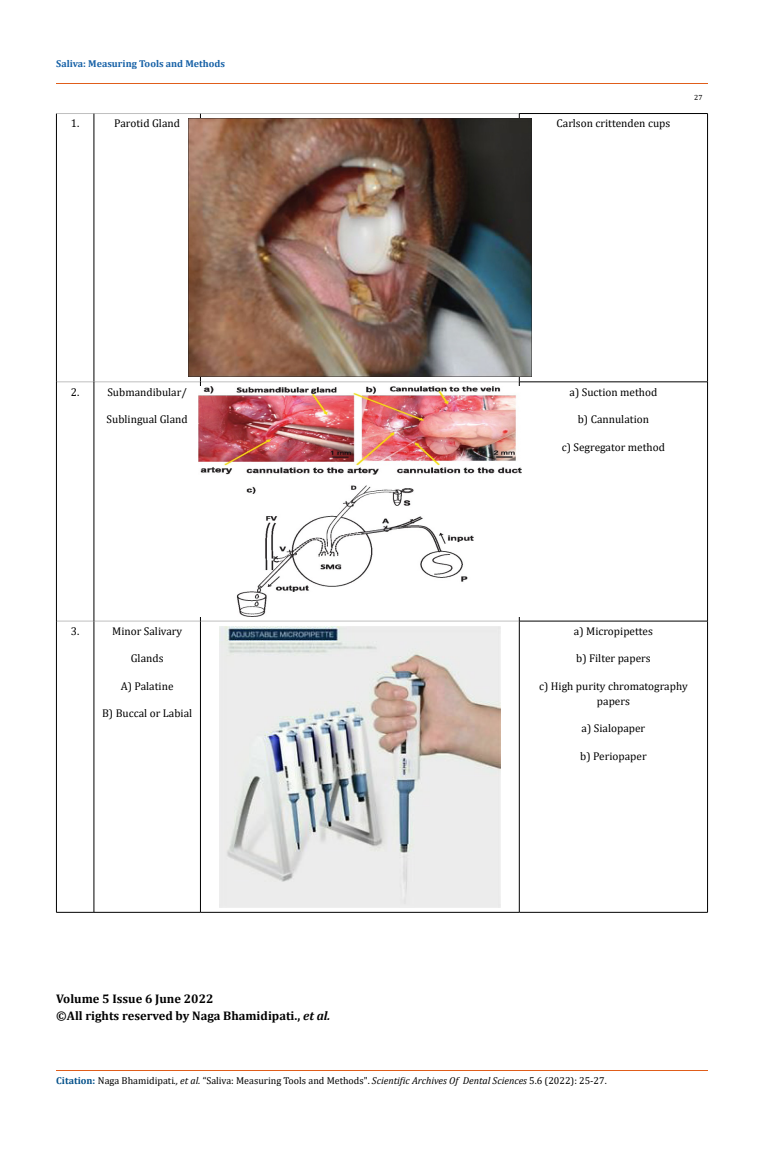
<style>
.page{position:relative;width:764px;height:1155px;background:#fff}
.page>*{position:absolute;margin:0;border:0;box-sizing:border-box;transform-origin:0 0}
.t1{font:700 12.5px/17.5px "Cambria";color:#000}
.t2{font:11.25px/15px "Cambria";color:#000;text-align:center}
.t3{font:10px "Cambria";color:#000}
.t4{font:700 10px "Cambria";color:#1560a6}
.t5{font:7.5px "Cambria";color:#000}
.s1{font-style:italic}
.s2{font-weight:700;color:#035089}
</style>
<div class="page">
<hr style="left:56px;top:84px;width:652px;height:1px;background:#e05d1a">
<hr style="left:56px;top:113px;width:38px;height:1px;background:#bfbfbf">
<hr style="left:94px;top:113px;width:106px;height:1px;background:#bfbfbf">
<hr style="left:200px;top:113px;width:319px;height:1px;background:#bfbfbf">
<hr style="left:57px;top:382px;width:37px;height:1px;background:#bfbfbf">
<hr style="left:94px;top:382px;width:106px;height:1px;background:#bfbfbf">
<hr style="left:200px;top:382px;width:319px;height:1px;background:#bfbfbf">
<hr style="left:57px;top:621px;width:37px;height:1px;background:#bfbfbf">
<hr style="left:94px;top:621px;width:106px;height:1px;background:#bfbfbf">
<hr style="left:200px;top:621px;width:319px;height:1px;background:#bfbfbf">
<hr style="left:56px;top:114px;width:1px;height:268px;background:#000">
<hr style="left:94px;top:114px;width:1px;height:268px;background:#000">
<hr style="left:200px;top:114px;width:1px;height:268px;background:#000">
<hr style="left:519px;top:113px;width:188px;height:1px;background:#000">
<hr style="left:519px;top:114px;width:1px;height:268px;background:#000">
<hr style="left:707px;top:114px;width:1px;height:268px;background:#000">
<hr style="left:56px;top:382px;width:1px;height:239px;background:#000">
<hr style="left:94px;top:382px;width:1px;height:239px;background:#000">
<hr style="left:200px;top:382px;width:1px;height:239px;background:#000">
<hr style="left:519px;top:382px;width:188px;height:1px;background:#000">
<hr style="left:519px;top:382px;width:1px;height:239px;background:#000">
<hr style="left:707px;top:382px;width:1px;height:239px;background:#000">
<hr style="left:56px;top:621px;width:1px;height:291px;background:#000">
<hr style="left:94px;top:621px;width:1px;height:291px;background:#000">
<hr style="left:200px;top:621px;width:1px;height:291px;background:#000">
<hr style="left:519px;top:621px;width:188px;height:1px;background:#000">
<hr style="left:519px;top:621px;width:1px;height:291px;background:#000">
<hr style="left:707px;top:621px;width:1px;height:291px;background:#000">
<hr style="left:56px;top:912px;width:38px;height:1px;background:#000">
<hr style="left:94px;top:912px;width:106px;height:1px;background:#000">
<hr style="left:200px;top:912px;width:319px;height:1px;background:#000">
<hr style="left:519px;top:912px;width:188px;height:1px;background:#000">
<img style="left:188px;top:119px;width:343px;height:258px">
<img style="left:198px;top:387px;width:323px;height:229px">
<img style="left:219px;top:626px;width:281px;height:281px">
<hr style="left:56px;top:1071px;width:651px;height:1px;background:#e05d1a">
<p class="t4" style="left:56px;top:56px;width:170px">Saliva: Measuring Tools and Methods</p>
<p class="t2" style="left:71px;top:116px;width:10px">1.</p>
<p class="t2" style="left:114px;top:116px;width:67px">Parotid Gland</p>
<p class="t2" style="left:556px;top:116px;width:115px">Carlson crittenden cups</p>
<p class="t5" style="left:694px;top:93px;width:10px">27</p>
<p class="t2" style="left:71px;top:384px;width:10px">2.</p>
<p class="t2" style="left:107px;top:384px;width:81px">Submandibular/</p>
<p class="t2" style="left:107px;top:412px;width:83px">Sublingual Gland</p>
<p class="t2" style="left:569px;top:384px;width:89px">a) Suction method</p>
<p class="t2" style="left:578px;top:412px;width:73px">b) Cannulation</p>
<p class="t2" style="left:562px;top:439px;width:105px">c) Segregator method</p>
<p class="t2" style="left:71px;top:623px;width:10px">3.</p>
<p class="t2" style="left:112px;top:623px;width:71px">Minor Salivary</p>
<p class="t2" style="left:131px;top:651px;width:34px">Glands</p>
<p class="t2" style="left:121px;top:678px;width:54px">A) Palatine</p>
<p class="t2" style="left:102px;top:706px;width:92px">B) Buccal or Labial</p>
<p class="t1" style="left:56px;top:989px;width:276px">Volume 5 Issue 6 June 2022<br>©All rights reserved by Naga Bhamidipati., <span class="s1">et al.</span></p>
<p class="t2" style="left:574px;top:623px;width:80px">a) Micropipettes</p>
<p class="t2" style="left:576px;top:651px;width:76px">b) Filter papers</p>
<p class="t2" style="left:539px;top:678px;width:150px">c) High purity chromatography papers</p>
<p class="t2" style="left:581px;top:721px;width:65px">a) Sialopaper</p>
<p class="t2" style="left:580px;top:748px;width:68px">b) Periopaper</p>
<p class="t3" style="left:56px;top:1075px;width:552px"><span class="s2">Citation:</span> Naga Bhamidipati<span class="s1">., et al.</span> “Saliva: Measuring Tools and Methods". <span class="s1">Scientific Archives Of Dental Sciences</span> 5.6 (2022): 25-27.</p>
</div>
